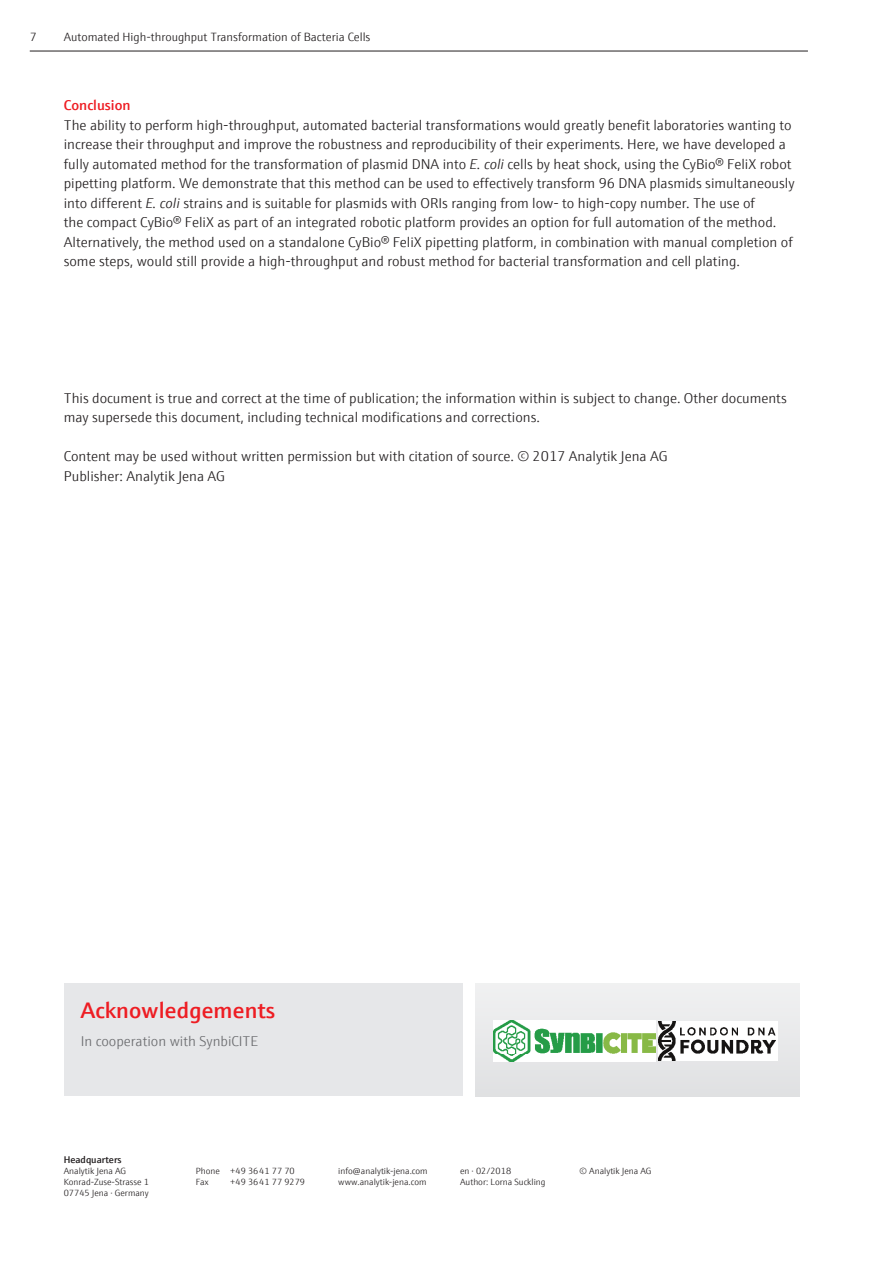
<style>
.page{position:relative;width:893px;height:1263px;background:#fff}
.page>*{position:absolute;margin:0;border:0;box-sizing:border-box;transform-origin:0 0}
.t1{font:600 22.5px "E+H Sans";letter-spacing:.01em;color:#ee1d23}
.t2{font:300 14.25px/19.5px "E+H Sans";color:#231f20}
.t3{font:300 14.25px "E+H Sans";color:#6c6d70}
.t4{font:600 14.25px "E+H Sans";color:#ee1d23}
.t5{font:300 12px "E+H Sans";color:#231f20}
.t6{font:600 9.75px "E+H Sans";color:#231f20}
.t7{font:300 9px/10.8px "E+H Sans";color:#231f20}
.s1{font-style:italic}
</style>
<div class="page">
<div style="left:64px;top:983px;width:399px;height:113px;background:#e6e7e9"></div>
<div style="left:475px;top:983px;width:324px;height:113px;background:#eaebec"></div>
<img style="left:658px;top:1021px;width:119px;height:40px">
<img style="left:494px;top:1020px;width:162px;height:42px">
<hr style="left:30px;top:51px;width:778px;height:1px;background:#231f20">
<p class="t5" style="left:30px;top:29px;width:8px">7</p>
<p class="t5" style="left:64px;top:29px;width:308px">Automated High-throughput Transformation of Bacteria Cells</p>
<p class="t4" style="left:64px;top:94px;width:68px">Conclusion</p>
<p class="t2" style="left:64px;top:114px;width:732px">The ability to perform high-throughput, automated bacterial transformations would greatly benefit laboratories wanting to increase their throughput and improve the robustness and reproducibility of their experiments. Here, we have developed a fully automated method for the transformation of plasmid DNA into <span class="s1">E. coli</span> cells by heat shock, using the CyBio® FeliX robot pipetting platform. We demonstrate that this method can be used to effectively transform 96 DNA plasmids simultaneously into different <span class="s1">E. coli</span> strains and is suitable for plasmids with ORIs ranging from low- to high-copy number. The use of<br>the compact CyBio® FeliX as part of an integrated robotic platform provides an option for full automation of the method.<br>Alternatively, the method used on a standalone CyBio® FeliX pipetting platform, in combination with manual completion of some steps, would still provide a high-throughput and robust method for bacterial transformation and cell plating.</p>
<p class="t2" style="left:64px;top:387px;width:725px">This document is true and correct at the time of publication; the information within is subject to change. Other documents may supersede this document, including technical modifications and corrections.</p>
<p class="t2" style="left:64px;top:446px;width:605px">Content may be used without written permission but with citation of source. © 2017 Analytik Jena AG<br>Publisher: Analytik Jena AG</p>
<h1 class="t1" style="left:81px;top:993px;width:196px">Acknowledgements</h1>
<p class="t3" style="left:81px;top:1031px;width:179px">In cooperation with SynbiCITE</p>
<p class="t6" style="left:64px;top:1152px;width:59px">Headquarters</p>
<p class="t7" style="left:64px;top:1165px;width:64px">Analytik Jena AG</p>
<p class="t7" style="left:196px;top:1165px;width:100px">Phone +49 3641 77 70</p>
<p class="t7" style="left:338px;top:1165px;width:91px">info@analytik-jena.com</p>
<p class="t7" style="left:64px;top:1176px;width:87px">Konrad-Zuse-Strasse 1</p>
<p class="t7" style="left:196px;top:1176px;width:15px">Fax</p>
<p class="t7" style="left:230px;top:1176px;width:76px">+49 3641 77 9279</p>
<p class="t7" style="left:338px;top:1176px;width:90px">www.analytik-jena.com</p>
<p class="t7" style="left:64px;top:1187px;width:86px">07745 Jena · Germany</p>
<p class="t7" style="left:460px;top:1164px;width:87px">en · 02/2018<br>Author: Lorna Suckling</p>
<p class="t7" style="left:580px;top:1164px;width:73px">© Analytik Jena AG</p>
</div>
